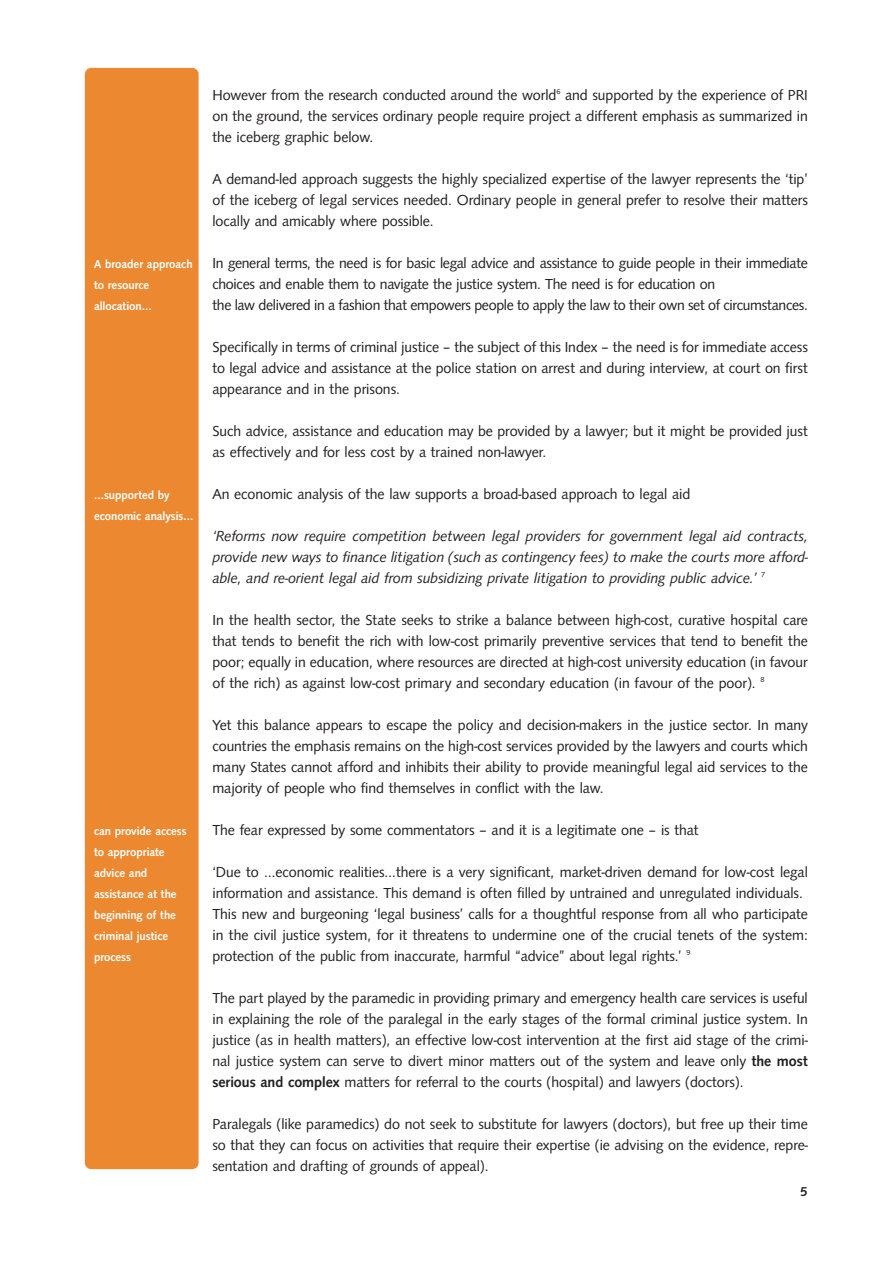
<style>
.page{position:relative;width:893px;height:1263px;background:#fff}
.page>*{position:absolute;margin:0;border:0;box-sizing:border-box;transform-origin:0 0}
.t1{font:15px/21px "URW Samarkand D";color:#231f20;text-align:justify}
.t2{font:italic 15px/21px "URW Samarkand D";color:#231f20;text-align:justify}
.t3{font:500 13.5px "URW Samarkand D";color:#231f20}
.t4{font:500 12px/21px "URW Samarkand D";color:#fff}
.s1{font-weight:500}
</style>
<div class="page">
<div style="left:85px;top:68px;width:114px;height:1101px;background:#eb8830;border-radius:6px"></div>
<p class="t4" style="left:94px;top:254px;width:100px">A broader approach to resource allocation…</p>
<p class="t4" style="left:94px;top:485px;width:101px">…supported by economic analysis…</p>
<p class="t4" style="left:94px;top:821px;width:94px">can provide access to appropriate advice and assistance at the beginning of the criminal justice process</p>
<p class="t1" style="left:212px;top:86px;width:597px">However from the research conducted around the world<sup>6</sup> and supported by the experience of PRI on the ground, the services ordinary people require project a different emphasis as summarized in the iceberg graphic below.</p>
<p class="t1" style="left:212px;top:170px;width:597px">A demand-led approach suggests the highly specialized expertise of the lawyer represents the ‘tip’ of the iceberg of legal services needed. Ordinary people in general prefer to resolve their matters locally and amicably where possible.</p>
<p class="t1" style="left:212px;top:254px;width:597px;text-align:left">In general terms, the need is for basic legal advice and assistance to guide people in their immediate choices and enable them to navigate the justice system. The need is for education on<br>the law delivered in a fashion that empowers people to apply the law to their own set of circumstances.</p>
<p class="t1" style="left:212px;top:338px;width:597px">Specifically in terms of criminal justice – the subject of this Index – the need is for immediate access to legal advice and assistance at the police station on arrest and during interview, at court on first appearance and in the prisons.</p>
<p class="t1" style="left:212px;top:422px;width:597px">Such advice, assistance and education may be provided by a lawyer; but it might be provided just as effectively and for less cost by a trained non-lawyer.</p>
<p class="t1" style="left:212px;top:485px;width:479px">An economic analysis of the law supports a broad-based approach to legal aid</p>
<p class="t2" style="left:212px;top:527px;width:597px">‘Reforms now require competition between legal providers for government legal aid contracts, provide new ways to finance litigation (such as contingency fees) to make the courts more afford&shy;able, and re-orient legal aid from subsidizing private litigation to providing public advice.’ <sup>7</sup></p>
<p class="t1" style="left:212px;top:611px;width:597px">In the health sector, the State seeks to strike a balance between high-cost, curative hospital care that tends to benefit the rich with low-cost primarily preventive services that tend to benefit the poor; equally in education, where resources are directed at high-cost university education (in favour of the rich) as against low-cost primary and secondary education (in favour of the poor). <sup>8</sup></p>
<p class="t1" style="left:212px;top:716px;width:597px">Yet this balance appears to escape the policy and decision-makers in the justice sector. In many countries the emphasis remains on the high-cost services provided by the lawyers and courts which many States cannot afford and inhibits their ability to provide meaningful legal aid services to the majority of people who find themselves in conflict with the law.</p>
<p class="t1" style="left:212px;top:821px;width:488px">The fear expressed by some commentators – and it is a legitimate one – is that</p>
<p class="t1" style="left:212px;top:863px;width:597px;text-align:left">‘Due to …economic realities…there is a very significant, market-driven demand for low-cost legal information and assistance. This demand is often filled by untrained and unregulated individuals.<br>This new and burgeoning ‘legal business’ calls for a thoughtful response from all who participate in the civil justice system, for it threatens to undermine one of the crucial tenets of the system: protection of the public from inaccurate, harmful “advice” about legal rights.’ <sup>9</sup></p>
<p class="t1" style="left:212px;top:989px;width:597px">The part played by the paramedic in providing primary and emergency health care services is useful in explaining the role of the paralegal in the early stages of the formal criminal justice system. In justice (as in health matters), an effective low-cost intervention at the first aid stage of the crimi&shy;nal justice system can serve to divert minor matters out of the system and leave only <span class="s1">the most serious and complex</span> matters for referral to the courts (hospital) and lawyers (doctors).</p>
<p class="t1" style="left:212px;top:1115px;width:597px">Paralegals (like paramedics) do not seek to substitute for lawyers (doctors), but free up their time so that they can focus on activities that require their expertise (ie advising on the evidence, repre&shy;sentation and drafting of grounds of appeal).</p>
<p class="t3" style="left:800px;top:1187px;width:9px">5</p>
</div>
